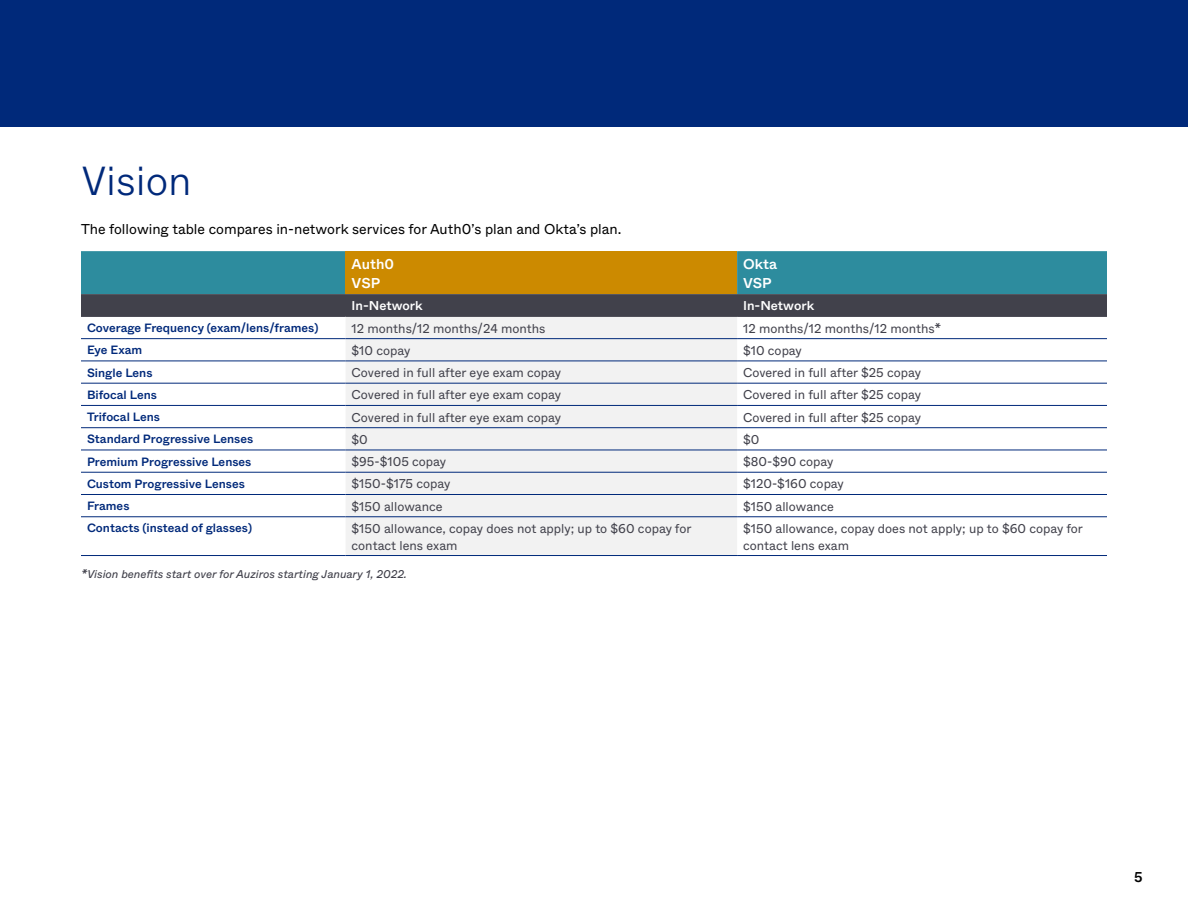
<style>
.page{position:relative;width:1188px;height:918px;background:#fff}
.page>*{position:absolute;margin:0;border:0;box-sizing:border-box;transform-origin:0 0}
.t1{font:300 40.5px "ABC Whyte";color:#00297a}
.t2{font:14.25px "ABC Whyte";color:#000}
.t3{font:500 14.25px/19.5px "ABC Whyte";color:#fff}
.t4{font:500 14.25px "ABC Whyte";color:#000}
.t5{font:12.75px/16.5px "ABC Whyte";color:#41414b}
.t6{font:500 12.75px "ABC Whyte";color:#fff}
.t7{font:500 12px "ABC Whyte";color:#00297a}
.t8{font:italic 11.25px "ABC Whyte";color:#41414b}
</style>
<div class="page">
<div style="left:0;top:0;width:1188px;height:127px;background:#00297a"></div>
<div style="left:81px;top:251px;width:1026px;height:43px;background:#2d8c9e"></div>
<div style="left:346px;top:251px;width:391px;height:43px;background:#cc8a00"></div>
<div style="left:81px;top:294px;width:1026px;height:22px;background:#41414b"></div>
<div style="left:346px;top:317px;width:391px;height:238px;background:#f2f2f2"></div>
<hr style="left:81px;top:338px;width:265px;height:1px;background:#00297a">
<hr style="left:346px;top:338px;width:391px;height:1px;background:#00297a">
<hr style="left:737px;top:338px;width:370px;height:1px;background:#00297a">
<hr style="left:81px;top:361px;width:265px;height:1px;background:#00297a">
<hr style="left:346px;top:361px;width:391px;height:1px;background:#00297a">
<hr style="left:737px;top:361px;width:370px;height:1px;background:#00297a">
<hr style="left:81px;top:383px;width:265px;height:1px;background:#00297a">
<hr style="left:346px;top:383px;width:391px;height:1px;background:#00297a">
<hr style="left:737px;top:383px;width:370px;height:1px;background:#00297a">
<hr style="left:81px;top:405px;width:265px;height:1px;background:#00297a">
<hr style="left:346px;top:405px;width:391px;height:1px;background:#00297a">
<hr style="left:737px;top:405px;width:370px;height:1px;background:#00297a">
<hr style="left:81px;top:427px;width:265px;height:1px;background:#00297a">
<hr style="left:346px;top:427px;width:391px;height:1px;background:#00297a">
<hr style="left:737px;top:427px;width:370px;height:1px;background:#00297a">
<hr style="left:81px;top:450px;width:265px;height:1px;background:#00297a">
<hr style="left:346px;top:450px;width:391px;height:1px;background:#00297a">
<hr style="left:737px;top:450px;width:370px;height:1px;background:#00297a">
<hr style="left:81px;top:472px;width:265px;height:1px;background:#00297a">
<hr style="left:346px;top:472px;width:391px;height:1px;background:#00297a">
<hr style="left:737px;top:472px;width:370px;height:1px;background:#00297a">
<hr style="left:81px;top:494px;width:265px;height:1px;background:#00297a">
<hr style="left:346px;top:494px;width:391px;height:1px;background:#00297a">
<hr style="left:737px;top:494px;width:370px;height:1px;background:#00297a">
<hr style="left:81px;top:517px;width:265px;height:1px;background:#00297a">
<hr style="left:346px;top:517px;width:391px;height:1px;background:#00297a">
<hr style="left:737px;top:517px;width:370px;height:1px;background:#00297a">
<hr style="left:81px;top:555px;width:265px;height:1px;background:#00297a">
<hr style="left:346px;top:555px;width:391px;height:1px;background:#00297a">
<hr style="left:737px;top:555px;width:370px;height:1px;background:#00297a">
<hr style="left:81px;top:316px;width:265px;height:1px;background:#41414b">
<hr style="left:346px;top:316px;width:391px;height:1px;background:#41414b">
<hr style="left:737px;top:316px;width:370px;height:1px;background:#41414b">
<h1 class="t1" style="left:81px;top:149px;width:112px">Vision</h1>
<p class="t2" style="left:81px;top:218px;width:542px">The following table compares in-network services for Auth0’s plan and Okta’s plan.</p>
<p class="t3" style="left:352px;top:253px;width:44px">Auth0<br>VSP</p>
<p class="t3" style="left:743px;top:253px;width:36px">Okta<br>VSP</p>
<p class="t6" style="left:352px;top:296px;width:73px">In-Network</p>
<p class="t6" style="left:743px;top:296px;width:73px">In-Network</p>
<p class="t7" style="left:87px;top:318px;width:233px">Coverage Frequency (exam/lens/frames)</p>
<p class="t5" style="left:352px;top:319px;width:195px">12 months/12 months/24 months</p>
<p class="t5" style="left:743px;top:319px;width:200px">12 months/12 months/12 months*</p>
<p class="t7" style="left:87px;top:341px;width:57px">Eye Exam</p>
<p class="t5" style="left:352px;top:341px;width:60px">$10 copay</p>
<p class="t5" style="left:743px;top:341px;width:60px">$10 copay</p>
<p class="t7" style="left:87px;top:363px;width:67px">Single Lens</p>
<p class="t5" style="left:352px;top:364px;width:211px">Covered in full after eye exam copay</p>
<p class="t5" style="left:743px;top:364px;width:180px">Covered in full after $25 copay</p>
<p class="t7" style="left:87px;top:385px;width:71px">Bifocal Lens</p>
<p class="t5" style="left:352px;top:386px;width:211px">Covered in full after eye exam copay</p>
<p class="t5" style="left:743px;top:386px;width:180px">Covered in full after $25 copay</p>
<p class="t7" style="left:87px;top:407px;width:75px">Trifocal Lens</p>
<p class="t5" style="left:352px;top:408px;width:211px">Covered in full after eye exam copay</p>
<p class="t5" style="left:743px;top:408px;width:180px">Covered in full after $25 copay</p>
<p class="t7" style="left:87px;top:430px;width:168px">Standard Progressive Lenses</p>
<p class="t5" style="left:352px;top:431px;width:18px">$0</p>
<p class="t5" style="left:743px;top:431px;width:18px">$0</p>
<p class="t7" style="left:87px;top:452px;width:166px">Premium Progressive Lenses</p>
<p class="t5" style="left:352px;top:453px;width:96px">$95-$105 copay</p>
<p class="t5" style="left:743px;top:453px;width:92px">$80-$90 copay</p>
<p class="t7" style="left:87px;top:474px;width:159px">Custom Progressive Lenses</p>
<p class="t5" style="left:352px;top:475px;width:100px">$150-$175 copay</p>
<p class="t5" style="left:743px;top:475px;width:102px">$120-$160 copay</p>
<p class="t7" style="left:87px;top:497px;width:44px">Frames</p>
<p class="t5" style="left:352px;top:497px;width:92px">$150 allowance</p>
<p class="t5" style="left:743px;top:497px;width:92px">$150 allowance</p>
<p class="t7" style="left:87px;top:519px;width:167px">Contacts (instead of glasses)</p>
<p class="t5" style="left:352px;top:520px;width:341px">$150 allowance, copay does not apply; up to $60 copay for contact lens exam</p>
<p class="t5" style="left:743px;top:520px;width:341px">$150 allowance, copay does not apply; up to $60 copay for contact lens exam</p>
<p class="t8" style="left:81px;top:565px;width:327px">*Vision benefits start over for Auziros starting January 1, 2022.</p>
<p class="t4" style="left:1134px;top:866px;width:10px">5</p>
</div>
